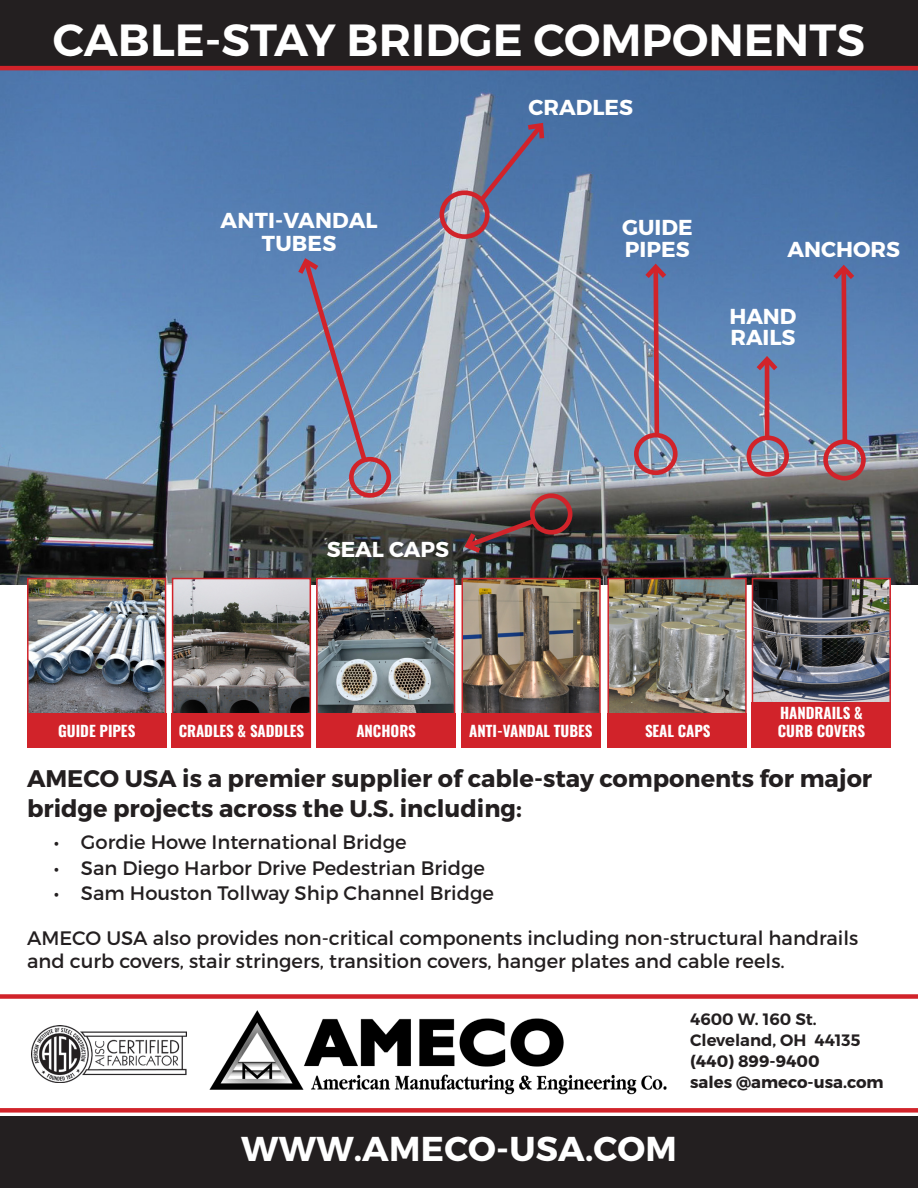
<style>
.page{position:relative;width:918px;height:1188px;background:#fff}
.page>*{position:absolute;margin:0;border:0;box-sizing:border-box;transform-origin:0 0}
.t1{font:600 45px "Montserrat";color:#fff}
.t2{font:700 34.5px "Montserrat";letter-spacing:.01em;color:#fff}
.t3{font:700 24px/30px "Montserrat";color:#231f20}
.t4{font:700 21.6px/21.6px "Montserrat";color:#fff}
.t5{font:19.5px/22.5px "Montserrat";color:#231f20}
.t6{font:700 16.5px "Montserrat";color:#231f20}
.t7{font:600 16.5px "Montserrat";color:#231f20}
.t8{font:700 15px "Oswald";color:#fff}
</style>
<div class="page">
<img style="left:0;top:70px;width:918px;height:514px">
<div style="left:0;top:0;width:918px;height:68px;background:#231f20"></div>
<div style="left:440px;top:190px;width:50px;height:49px;border:5px solid #d1232a;border-radius:50%"></div>
<svg style="left:474px;top:119px;width:73px;height:89px;background:#63719a"></svg>
<div style="left:349px;top:457px;width:42px;height:41px;border:5px solid #d1232a;border-radius:50%"></div>
<svg style="left:294px;top:255px;width:76px;height:211px;background:#738ab1"></svg>
<div style="left:634px;top:433px;width:44px;height:42px;border:5px solid #d1232a;border-radius:50%"></div>
<div style="left:747px;top:436px;width:42px;height:41px;border:5px solid #d1232a;border-radius:50%"></div>
<div style="left:823px;top:439px;width:43px;height:42px;border:5px solid #d1232a;border-radius:50%"></div>
<div style="left:530px;top:493px;width:42px;height:42px;border:5px solid #d1232a;border-radius:50%"></div>
<hr style="left:765px;top:359px;width:4px;height:79px;background:#d1232a">
<svg style="left:752px;top:353px;width:30px;height:22px"></svg>
<svg style="left:829px;top:261px;width:30px;height:186px;background:#74759e"></svg>
<svg style="left:461px;top:515px;width:80px;height:42px;background:#4f383a"></svg>
<svg style="left:641px;top:260px;width:30px;height:181px;background:#817d9f"></svg>
<hr style="left:0;top:66px;width:918px;height:4px;background:#d1232a">
<img style="left:30px;top:581px;width:133px;height:133px">
<div style="left:27px;top:578px;width:139px;height:170px;border:2px solid #d1232a"></div>
<img style="left:175px;top:581px;width:133px;height:133px">
<div style="left:172px;top:578px;width:139px;height:170px;border:2px solid #d1232a"></div>
<img style="left:319px;top:581px;width:133px;height:133px">
<div style="left:316px;top:578px;width:139px;height:170px;border:2px solid #d1232a"></div>
<img style="left:465px;top:581px;width:133px;height:133px">
<div style="left:462px;top:578px;width:139px;height:170px;border:2px solid #d1232a"></div>
<img style="left:610px;top:581px;width:134px;height:133px">
<div style="left:607px;top:578px;width:140px;height:170px;border:2px solid #d1232a"></div>
<img style="left:755px;top:581px;width:133px;height:121px">
<div style="left:752px;top:578px;width:139px;height:170px;border:2px solid #d1232a"></div>
<div style="left:27px;top:714px;width:139px;height:34px;background:#d1232a"></div>
<div style="left:172px;top:714px;width:139px;height:34px;background:#d1232a"></div>
<div style="left:316px;top:714px;width:139px;height:34px;background:#d1232a"></div>
<div style="left:461px;top:714px;width:140px;height:34px;background:#d1232a"></div>
<div style="left:607px;top:714px;width:140px;height:34px;background:#d1232a"></div>
<div style="left:752px;top:702px;width:139px;height:46px;background:#d1232a"></div>
<div style="left:0;top:1117px;width:918px;height:71px;background:#231f20"></div>
<div style="left:0;top:1108px;width:918px;height:5px;background:#d1232a"></div>
<img style="left:209px;top:1010px;width:458px;height:85px">
<img style="left:32px;top:1025px;width:155px;height:58px">
<div style="left:0;top:994px;width:918px;height:5px;background:#d1232a"></div>
<p class="t1" style="left:53px;top:12px;width:814px">CABLE-STAY BRIDGE COMPONENTS</p>
<p class="t4" style="left:529px;top:97px;width:106px">CRADLES</p>
<p class="t4" style="left:221px;top:209px;width:158px;line-height:22.5px;text-align:center">ANTI-VANDAL<br>TUBES</p>
<p class="t4" style="left:622px;top:217px;width:72px">GUIDE<br>PIPES</p>
<p class="t4" style="left:787px;top:239px;width:114px">ANCHORS</p>
<p class="t4" style="left:729px;top:305px;width:69px">HAND<br>RAILS</p>
<p class="t4" style="left:327px;top:538px;width:124px">SEAL CAPS</p>
<p class="t8" style="left:58px;top:717px;width:79px">GUIDE PIPES</p>
<p class="t8" style="left:179px;top:717px;width:127px">CRADLES &amp; SADDLES</p>
<p class="t8" style="left:356px;top:717px;width:61px">ANCHORS</p>
<p class="t8" style="left:469px;top:717px;width:125px">ANTI-VANDAL TUBES</p>
<p class="t8" style="left:645px;top:717px;width:67px">SEAL CAPS</p>
<p class="t8" style="left:780px;top:699px;width:84px">HANDRAILS &amp;</p>
<p class="t8" style="left:778px;top:717px;width:89px">CURB COVERS</p>
<p class="t3" style="left:27px;top:764px;width:847px">AMECO USA is a premier supplier of cable-stay components for major bridge projects across the U.S. including:</p>
<p class="t5" style="left:54px;top:831px;width:354px">• Gordie Howe International Bridge</p>
<p class="t5" style="left:54px;top:856px;width:433px">• San Diego Harbor Drive Pedestrian Bridge</p>
<p class="t5" style="left:54px;top:882px;width:442px">• Sam Houston Tollway Ship Channel Bridge</p>
<p class="t5" style="left:27px;top:927px;width:833px">AMECO USA also provides non-critical components including non-structural handrails and curb covers, stair stringers, transition covers, hanger plates and cable reels.</p>
<p class="t7" style="left:690px;top:1009px;width:128px">4600 W. 160 St.</p>
<p class="t7" style="left:690px;top:1030px;width:172px">Cleveland, OH 44135</p>
<p class="t6" style="left:690px;top:1051px;width:131px">(440) 899-9400</p>
<p class="t6" style="left:690px;top:1072px;width:195px">sales @ameco-usa.com</p>
<p class="t2" style="left:241px;top:1127px;width:437px">WWW.AMECO-USA.COM</p>
</div>
